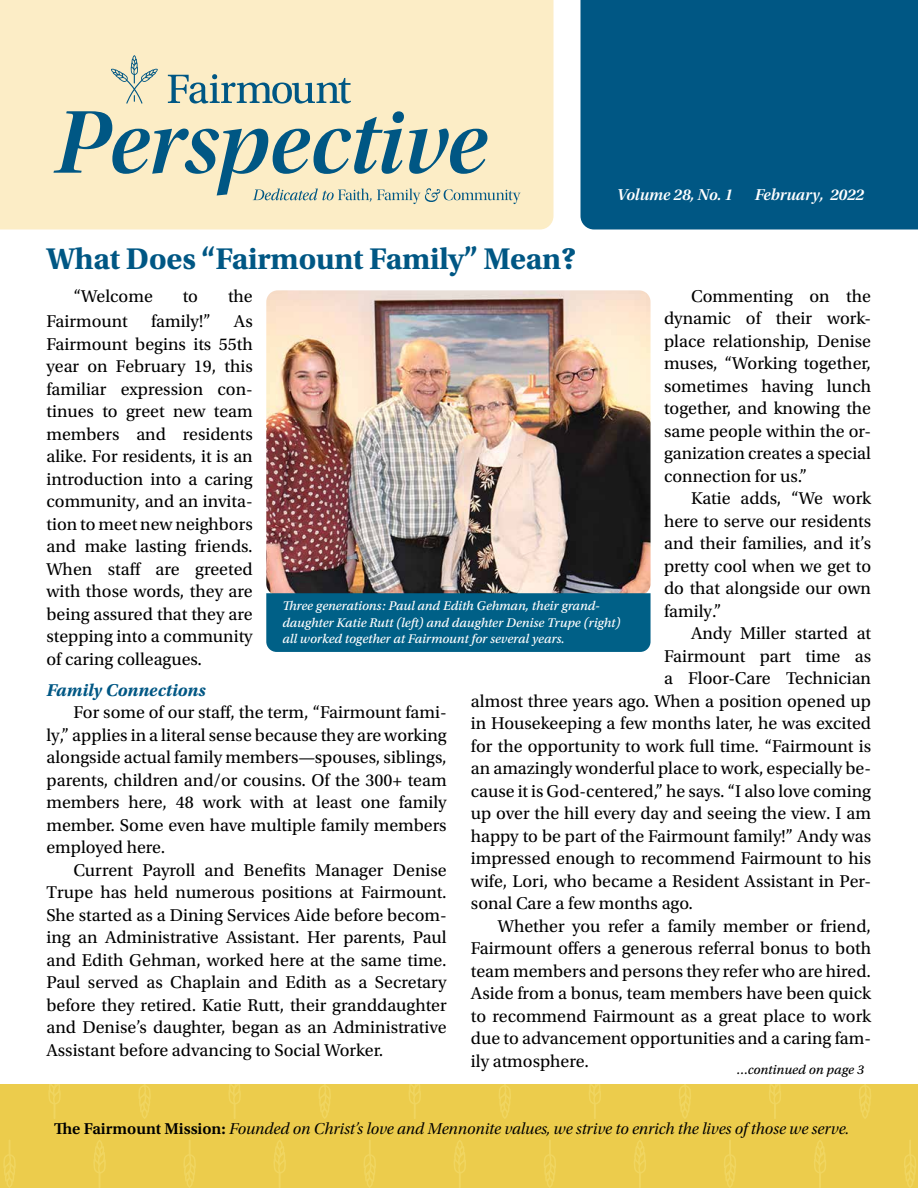
<style>
.page{position:relative;width:918px;height:1188px;background:#fff}
.page>*{position:absolute;margin:0;border:0;box-sizing:border-box;transform-origin:0 0}
.t1{font:93px "Utopia Std Semibold Disp It";color:#005784}
.t2{font:700 31.5px "Utopia Std";letter-spacing:-.01em;color:#005784}
.t3{font:18px/22.5px "Utopia Std";color:#000;text-align:justify}
.t4{font:italic 700 18px "Utopia Std";color:#005784}
.t5{font:16.5px "Utopia Std Subh It";color:#000}
.t6{font:16.5px "Utopia Std Semibold Subh It";color:#fff}
.t7{font:13.5px "Utopia Std Capt It";color:#000}
.t8{font:13.35px/16.4px "Utopia Std Capt It";letter-spacing:-.005em;color:#fff}
.s1{font-family:"Utopia Std";font-weight:600}
</style>
<div class="page">
<div style="left:0;top:1084px;width:918px;height:104px;background:#eccc4c"></div>
<div style="left:580px;top:0;width:338px;height:230px;background:#005784"></div>
<div style="left:0;top:0;width:554px;height:230px;background:#fcedc6"></div>
<svg style="left:168px;top:74px;width:183px;height:30px;background:#b1c0b2"></svg>
<svg style="left:111px;top:55px;width:47px;height:49px;background:#dedbbe"></svg>
<svg style="left:253px;top:188px;width:268px;height:16px;background:#cfd2ba"></svg>
<img style="left:266px;top:290px;width:385px;height:303px">
<div style="left:266px;top:593px;width:385px;height:59px;background:#006087"></div>
<h1 class="t1" style="left:54px;top:92px;width:434px">Perspective</h1>
<h2 class="t2" style="left:46px;top:240px;width:532px">What Does “Fairmount Family” Mean?</h2>
<p class="t6" style="left:617px;top:186px;width:118px">Volume 28, No. 1</p>
<p class="t6" style="left:755px;top:186px;width:111px">February, 2022</p>
<p class="t3" style="left:74px;top:285px;width:81px">“Welcome</p>
<p class="t3" style="left:183px;top:285px;width:17px">to</p>
<p class="t3" style="left:228px;top:285px;width:26px">the</p>
<p class="t3" style="left:46px;top:311px;width:83px">Fairmount</p>
<p class="t3" style="left:151px;top:311px;width:61px">family!”</p>
<p class="t3" style="left:664px;top:285px;width:209px;text-indent:27px">Commenting on the dynamic of their work&shy;place relationship, Denise muses, “Working together, sometimes having lunch together, and knowing the same people within the or&shy;ganization creates a special connection for us.”</p>
<p class="t3" style="left:664px;top:488px;width:209px;text-indent:27px">Katie adds, “We work here to serve our residents and their families, and it’s pretty cool when we get to do that alongside our own family.”</p>
<p class="t3" style="left:691px;top:623px;width:182px">Andy Miller started at</p>
<p class="t3" style="left:664px;top:645px;width:209px">Fairmount part time as</p>
<p class="t3" style="left:664px;top:668px;width:209px">a Floor-Care Technician</p>
<p class="t3" style="left:471px;top:690px;width:402px">almost three years ago. When a position opened up</p>
<p class="t3" style="left:471px;top:713px;width:402px">in Housekeeping a few months later, he was excited</p>
<p class="t3" style="left:471px;top:735px;width:402px">for the opportunity to work full time. “Fairmount is</p>
<p class="t3" style="left:471px;top:758px;width:402px">an amazingly wonderful place to work, especially be-</p>
<p class="t3" style="left:471px;top:780px;width:402px">cause it is God-centered,” he says. “I also love coming</p>
<p class="t3" style="left:471px;top:803px;width:402px">up over the hill every day and seeing the view. I am</p>
<p class="t3" style="left:471px;top:825px;width:402px">happy to be part of the Fairmount family!” Andy was</p>
<p class="t3" style="left:471px;top:848px;width:402px">impressed enough to recommend Fairmount to his</p>
<p class="t3" style="left:471px;top:870px;width:402px">wife, Lori, who became a Resident Assistant in Per-</p>
<p class="t3" style="left:471px;top:893px;width:224px">sonal Care a few months ago.</p>
<p class="t3" style="left:498px;top:915px;width:375px">Whether you refer a family member or friend,</p>
<p class="t3" style="left:471px;top:938px;width:402px">Fairmount offers a generous referral bonus to both</p>
<p class="t3" style="left:471px;top:960px;width:402px">team members and persons they refer who are hired.</p>
<p class="t3" style="left:471px;top:983px;width:402px">Aside from a bonus, team members have been quick</p>
<p class="t3" style="left:471px;top:1005px;width:402px">to recommend Fairmount as a great place to work</p>
<p class="t3" style="left:471px;top:1028px;width:402px">due to advancement opportunities and a caring fam-</p>
<p class="t3" style="left:471px;top:1050px;width:119px">ily atmosphere.</p>
<p class="t3" style="left:46px;top:311px;width:208px;text-indent:187px">As Fairmount begins its 55th year on February 19, this familiar expression con&shy;tinues to greet new team members and residents alike. For residents, it is an introduction into a caring community, and an invita&shy;tion to meet new neighbors and make lasting friends.<br>When staff are greeted with those words, they are being assured that they are stepping into a community of caring colleagues.</p>
<p class="t4" style="left:46px;top:679px;width:161px">Family Connections</p>
<p class="t3" style="left:46px;top:701px;width:402px;text-indent:27px">For some of our staff, the term, “Fairmount fami&shy;ly,” applies in a literal sense because they are working alongside actual family members—spouses, siblings, parents, children and/or cousins. Of the 300+ team members here, 48 work with at least one family member. Some even have multiple family members employed here.</p>
<p class="t3" style="left:46px;top:859px;width:402px;text-indent:27px">Current Payroll and Benefits Manager Denise Trupe has held numerous positions at Fairmount.<br>She started as a Dining Services Aide before becom&shy;ing an Administrative Assistant. Her parents, Paul and Edith Gehman, worked here at the same time.<br>Paul served as Chaplain and Edith as a Secretary before they retired. Katie Rutt, their granddaughter and Denise’s daughter, began as an Administrative Assistant before advancing to Social Worker.</p>
<p class="t8" style="left:282px;top:598px;width:340px">Three generations: Paul and Edith Gehman, their grand&shy;daughter Katie Rutt (left) and daughter Denise Trupe (right) all worked together at Fairmount for several years.</p>
<p class="t7" style="left:736px;top:1062px;width:129px">…continued on page 3</p>
<p class="t5" style="left:54px;top:1120px;width:797px"><span class="s1">The Fairmount Mission:</span> Founded on Christ’s love and Mennonite values, we strive to enrich the lives of those we serve.</p>
</div>
